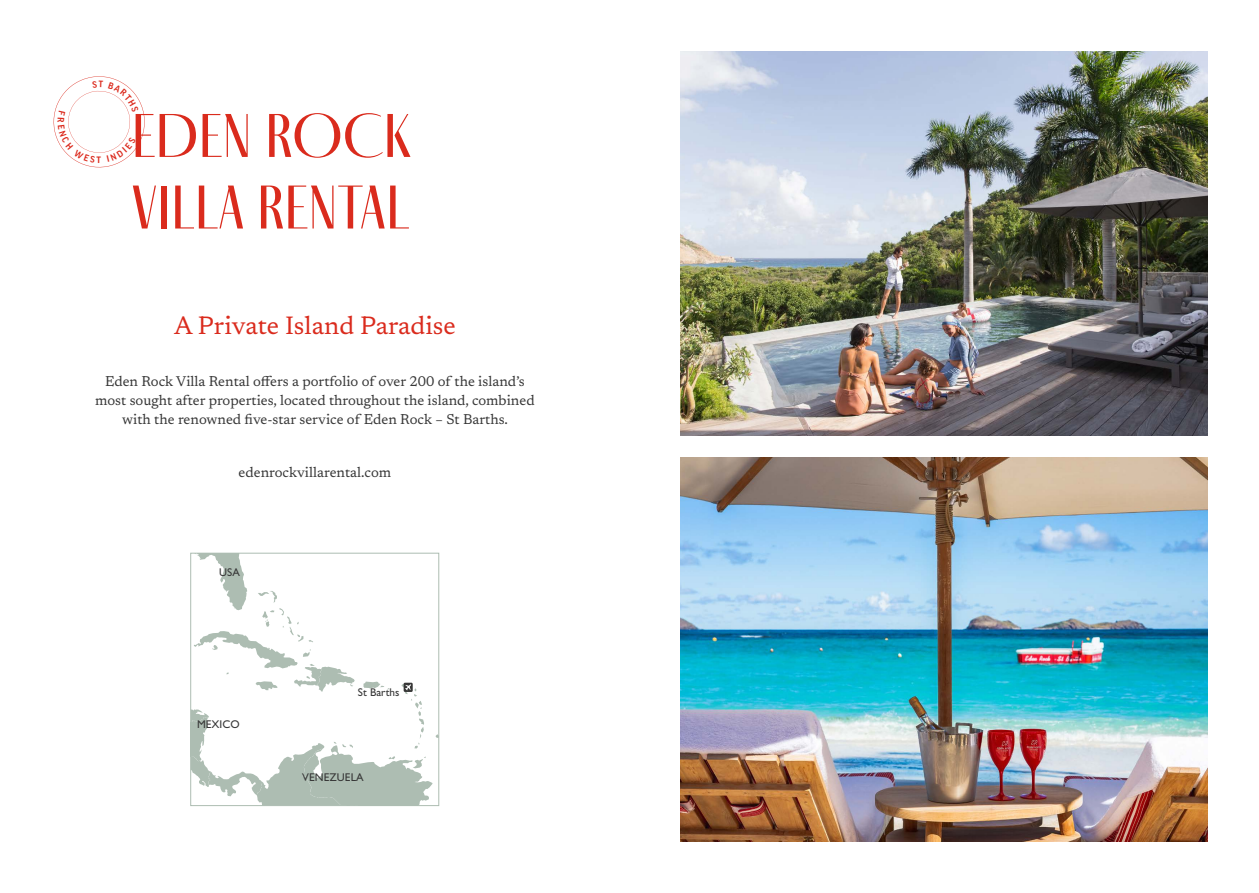
<style>
.page{position:relative;width:1259px;height:893px;background:#fff}
.page>*{position:absolute;margin:0;border:0;box-sizing:border-box;transform-origin:0 0}
.t1{font:63.45px/71.6px "Fino Sans";color:#da2b1d}
.t2{font:25.5px "Newsreader";color:#da2b1d}
.t3{font:14.25px/18.8px "Newsreader";color:#373737;text-align:center}
.t4{font:500 11.25px "Gill Sans MT Pro";color:#373737}
.t5{font:500 9.9px "Good Headline Pro";color:#db291c}
</style>
<div class="page">
<img style="left:680px;top:51px;width:528px;height:385px">
<img style="left:680px;top:457px;width:528px;height:385px">
<svg style="left:191px;top:553px;width:248px;height:253px"></svg>
<svg style="left:53px;top:76px;width:92px;height:92px"></svg>
<p class="t5" style="left:97px;top:155px;width:6px">T</p>
<h1 class="t1" style="left:131px;top:100px;width:280px">EDEN ROCK<br>VILLA RENTAL</h1>
<h2 class="t2" style="left:174px;top:307px;width:283px">A Private Island Paradise</h2>
<p class="t3" style="left:95px;top:371px;width:441px">Eden Rock Villa Rental offers a portfolio of over 200 of the island’s most sought after properties, located throughout the island, combined with the renowned five-star service of Eden Rock – St Barths.</p>
<p class="t3" style="left:239px;top:462px;width:154px">edenrockvillarental.com</p>
<p class="t4" style="left:219px;top:566px;width:22px">USA</p>
<p class="t4" style="left:197px;top:718px;width:44px">MEXICO</p>
<p class="t4" style="left:358px;top:686px;width:43px">St Barths</p>
<p class="t4" style="left:302px;top:771px;width:63px">VENEZUELA</p>
</div>
